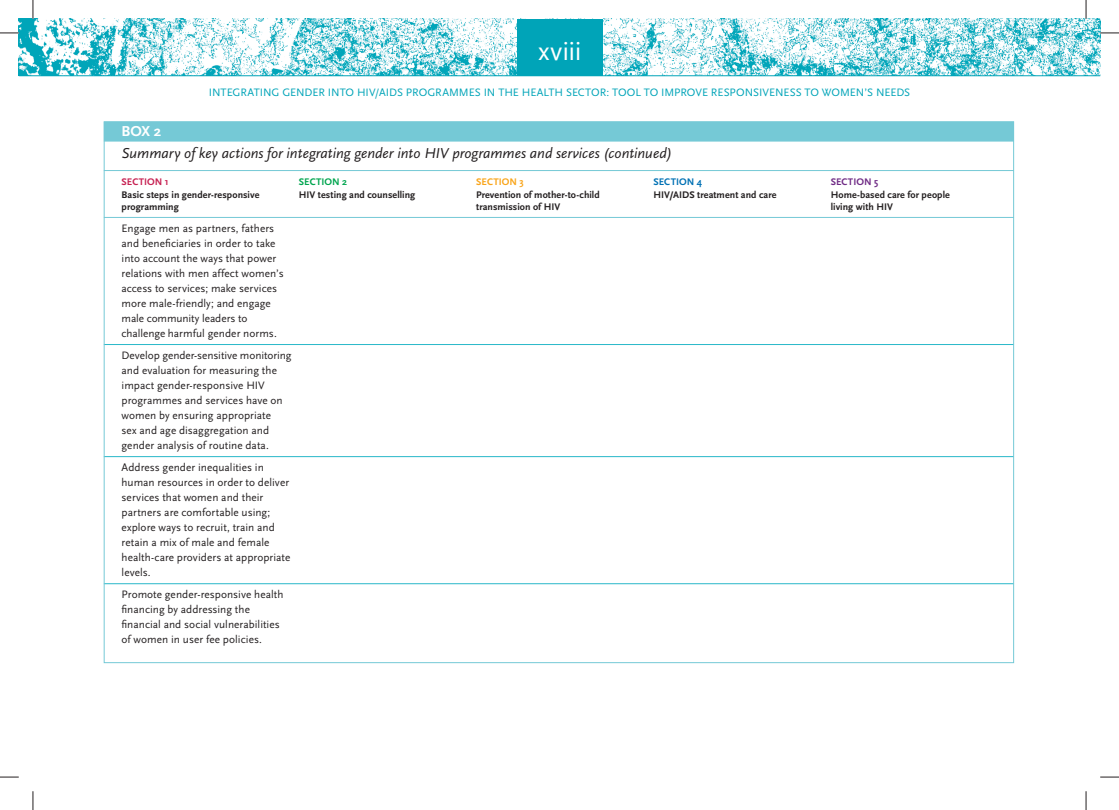
<style>
.page{position:relative;width:1119px;height:810px;background:#fff}
.page>*{position:absolute;margin:0;border:0;box-sizing:border-box;transform-origin:0 0}
.t1{font:27.5px "Scala Sans";letter-spacing:-.015em;color:#fff}
.t2{font:italic 15px "Scala Sans";color:#231f20}
.t3{font:700 15px "Scala Sans";color:#fff}
.t4{font:11.25px/15px "Scala Sans";color:#231f20}
.t5{font:11.25px "Scala Sans";letter-spacing:-.005em;color:#00a4b8}
.t6{font:700 10px "Scala Sans";letter-spacing:.005em;color:#231f20}
.t7{font:700 10px "Scala Sans";letter-spacing:.005em;color:#c72253}
.t8{font:700 10px "Scala Sans";letter-spacing:.005em;color:#00a54f}
.t9{font:700 10px "Scala Sans";letter-spacing:.005em;color:#f9a51b}
.t10{font:700 10px "Scala Sans";letter-spacing:.005em;color:#0071b4}
.t11{font:700 10px "Scala Sans";letter-spacing:.005em;color:#702c86}
</style>
<div class="page">
<img style="left:19px;top:19px;width:1080px;height:56px">
<hr style="left:19px;top:75px;width:1080px;height:1px;background:#00a4b8">
<div style="left:517px;top:19px;width:85px;height:56px;background:#00a4b8"></div>
<div style="left:104px;top:122px;width:909px;height:20px;background:#75c9d6"></div>
<hr style="left:104px;top:170px;width:909px;height:1px;background:#75c9d6">
<hr style="left:104px;top:217px;width:909px;height:1px;background:#75c9d6">
<hr style="left:104px;top:344px;width:909px;height:1px;background:#28b8c9">
<hr style="left:104px;top:456px;width:909px;height:1px;background:#28b8c9">
<hr style="left:104px;top:583px;width:909px;height:1px;background:#28b8c9">
<svg style="left:0;top:32px;width:19px;height:2px"></svg>
<svg style="left:1099px;top:32px;width:19px;height:2px"></svg>
<svg style="left:0;top:776px;width:19px;height:2px"></svg>
<svg style="left:1100px;top:776px;width:18px;height:2px"></svg>
<svg style="left:32px;top:0;width:2px;height:19px"></svg>
<svg style="left:32px;top:791px;width:2px;height:19px"></svg>
<svg style="left:1085px;top:0;width:1px;height:19px"></svg>
<svg style="left:1085px;top:791px;width:1px;height:19px"></svg>
<h1 class="t1" style="left:538px;top:40px;width:44px">xviii</h1>
<p class="t5" style="left:209px;top:88px;width:702px">INTEGRATING GENDER INTO HIV/AIDS PROGRAMMES IN THE HEALTH SECTOR: TOOL TO IMPROVE RESPONSIVENESS TO WOMEN’S NEEDS</p>
<h2 class="t3" style="left:122px;top:125px;width:41px">BOX 2</h2>
<h2 class="t2" style="left:122px;top:148px;width:552px">Summary of key actions for integrating gender into HIV programmes and services (continued)</h2>
<p class="t7" style="left:122px;top:178px;width:49px">SECTION 1</p>
<p class="t8" style="left:299px;top:178px;width:50px">SECTION 2</p>
<p class="t9" style="left:476px;top:178px;width:49px">SECTION 3</p>
<p class="t10" style="left:653px;top:178px;width:50px">SECTION 4</p>
<p class="t11" style="left:830px;top:178px;width:49px">SECTION 5</p>
<p class="t6" style="left:122px;top:190px;width:139px">Basic steps in gender-responsive</p>
<p class="t6" style="left:299px;top:190px;width:118px">HIV testing and counselling</p>
<p class="t6" style="left:476px;top:190px;width:125px">Prevention of mother-to-child</p>
<p class="t6" style="left:653px;top:190px;width:125px">HIV/AIDS treatment and care</p>
<p class="t6" style="left:830px;top:190px;width:121px">Home-based care for people</p>
<p class="t6" style="left:122px;top:203px;width:59px">programming</p>
<p class="t6" style="left:476px;top:203px;width:85px">transmission of HIV</p>
<p class="t6" style="left:830px;top:203px;width:64px">living with HIV</p>
<p class="t4" style="left:122px;top:222px;width:164px">Engage men as partners, fathers and beneficiaries in order to take into account the ways that power relations with men affect women’s access to services; make services more male-friendly; and engage male community leaders to challenge harmful gender norms.</p>
<p class="t4" style="left:122px;top:349px;width:171px">Develop gender-sensitive monitoring and evaluation for measuring the impact gender-responsive HIV programmes and services have on women by ensuring appropriate<br>sex and age disaggregation and gender analysis of routine data.</p>
<p class="t4" style="left:122px;top:461px;width:170px">Address gender inequalities in human resources in order to deliver services that women and their partners are comfortable using; explore ways to recruit, train and retain a mix of male and female health-care providers at appropriate levels.</p>
<p class="t4" style="left:122px;top:588px;width:163px">Promote gender-responsive health financing by addressing the financial and social vulnerabilities of women in user fee policies.</p>
</div>
